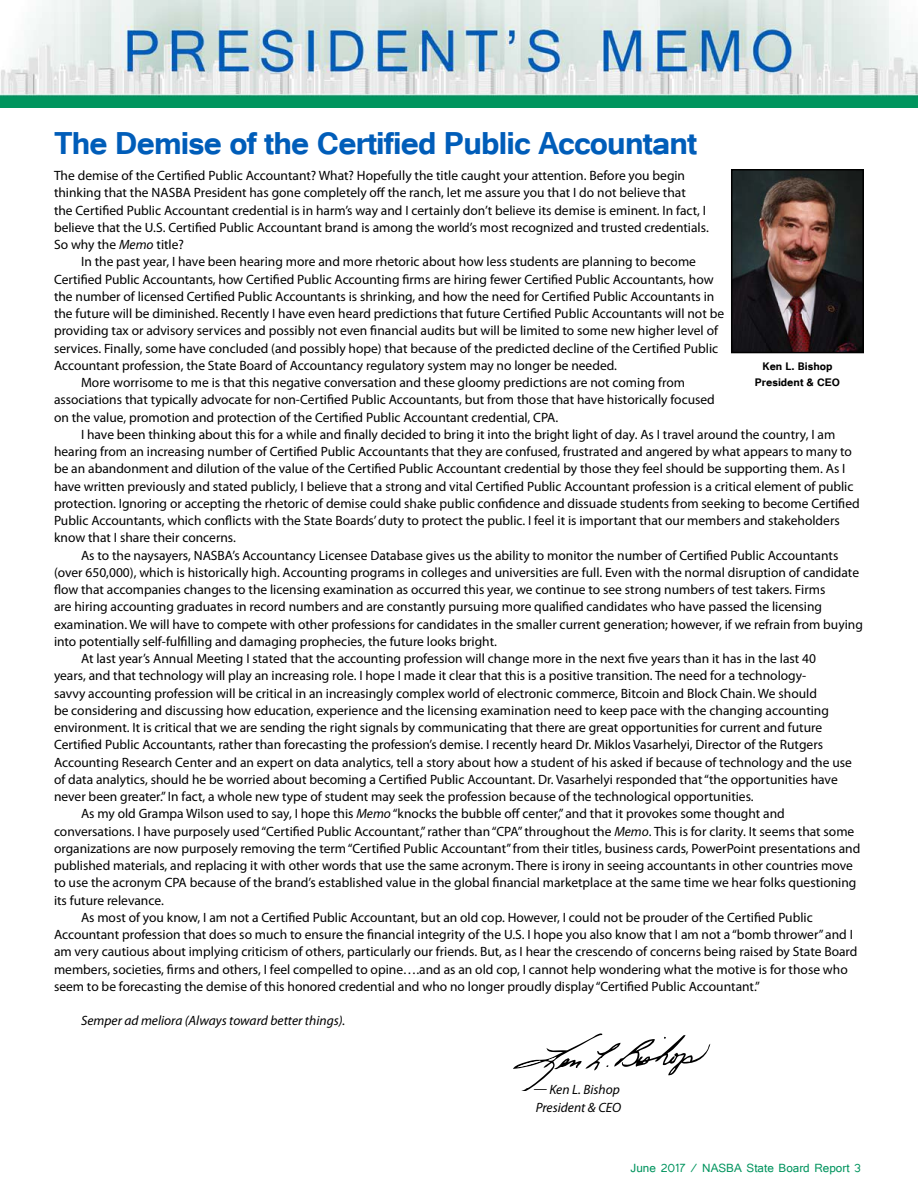
<style>
.page{position:relative;width:918px;height:1188px;background:#fff}
.page>*{position:absolute;margin:0;border:0;box-sizing:border-box;transform-origin:0 0}
.t1{font:700 39px "Tunga";letter-spacing:-.02em;color:#005db9}
.t2{font:15px "Tunga";color:#00945e}
.t3{font:13.5px/17.2px "Myriad Pro";color:#000}
.t4{font:italic 13.5px/17.2px "Myriad Pro";color:#000}
.t5{font:700 13.5px/16.2px "Tunga";color:#000;text-align:center}
.s1{font-style:italic}
</style>
<div class="page">
<img style="left:1px;top:1px;width:916px;height:106px">
<svg style="left:513px;top:1033px;width:197px;height:58px"></svg>
<img style="left:734px;top:172px;width:127px;height:178px">
<div style="left:731px;top:169px;width:133px;height:184px;border:2px solid #000"></div>
<h1 class="t1" style="left:54px;top:118px;width:645px">The Demise of the Certified Public Accountant</h1>
<p class="t3" style="left:54px;top:167px;width:656px">The demise of the Certified Public Accountant? What? Hopefully the title caught your attention. Before you begin thinking that the NASBA President has gone completely off the ranch, let me assure you that I do not believe that<br>the Certified Public Accountant credential is in harm’s way and I certainly don’t believe its demise is eminent. In fact, I believe that the U.S. Certified Public Accountant brand is among the world’s most recognized and trusted credentials.<br>So why the <span class="s1">Memo</span> title?</p>
<p class="t3" style="left:81px;top:253px;width:617px">In the past year, I have been hearing more and more rhetoric about how less students are planning to become</p>
<p class="t3" style="left:54px;top:270px;width:661px">Certified Public Accountants, how Certified Public Accounting firms are hiring fewer Certified Public Accountants, how</p>
<p class="t3" style="left:54px;top:287px;width:662px">the number of licensed Certified Public Accountants is shrinking, and how the need for Certified Public Accountants in</p>
<p class="t3" style="left:54px;top:305px;width:672px">the future will be diminished. Recently I have even heard predictions that future Certified Public Accountants will not be</p>
<p class="t3" style="left:54px;top:322px;width:666px">providing tax or advisory services and possibly not even financial audits but will be limited to some new higher level of</p>
<p class="t3" style="left:54px;top:339px;width:666px">services. Finally, some have concluded (and possibly hope) that because of the predicted decline of the Certified Public</p>
<p class="t3" style="left:54px;top:356px;width:565px">Accountant profession, the State Board of Accountancy regulatory system may no longer be needed.</p>
<p class="t3" style="left:81px;top:374px;width:606px">More worrisome to me is that this negative conversation and these gloomy predictions are not coming from</p>
<p class="t3" style="left:54px;top:391px;width:662px">associations that typically advocate for non-Certified Public Accountants, but from those that have historically focused</p>
<p class="t3" style="left:54px;top:408px;width:506px">on the value, promotion and protection of the Certified Public Accountant credential, CPA.</p>
<p class="t3" style="left:81px;top:426px;width:756px">I have been thinking about this for a while and finally decided to bring it into the bright light of day. As I travel around the country, I am</p>
<p class="t3" style="left:54px;top:443px;width:800px">hearing from an increasing number of Certified Public Accountants that they are confused, frustrated and angered by what appears to many to</p>
<p class="t3" style="left:54px;top:460px;width:793px">be an abandonment and dilution of the value of the Certified Public Accountant credential by those they feel should be supporting them. As I</p>
<p class="t3" style="left:54px;top:477px;width:801px">have written previously and stated publicly, I believe that a strong and vital Certified Public Accountant profession is a critical element of public</p>
<p class="t3" style="left:54px;top:495px;width:807px">protection. Ignoring or accepting the rhetoric of demise could shake public confidence and dissuade students from seeking to become Certified</p>
<p class="t3" style="left:54px;top:512px;width:787px">Public Accountants, which conflicts with the State Boards’ duty to protect the public. I feel it is important that our members and stakeholders</p>
<p class="t3" style="left:54px;top:529px;width:183px">know that I share their concerns.</p>
<p class="t3" style="left:81px;top:546px;width:759px">As to the naysayers, NASBA’s Accountancy Licensee Database gives us the ability to monitor the number of Certified Public Accountants</p>
<p class="t3" style="left:54px;top:564px;width:807px">(over 650,000), which is historically high. Accounting programs in colleges and universities are full. Even with the normal disruption of candidate</p>
<p class="t3" style="left:54px;top:581px;width:773px">flow that accompanies changes to the licensing examination as occurred this year, we continue to see strong numbers of test takers. Firms</p>
<p class="t3" style="left:54px;top:598px;width:770px">are hiring accounting graduates in record numbers and are constantly pursuing more qualified candidates who have passed the licensing</p>
<p class="t3" style="left:54px;top:615px;width:810px">examination. We will have to compete with other professions for candidates in the smaller current generation; however, if we refrain from buying</p>
<p class="t3" style="left:54px;top:633px;width:444px">into potentially self-fulfilling and damaging prophecies, the future looks bright.</p>
<p class="t3" style="left:81px;top:650px;width:737px">At last year’s Annual Meeting I stated that the accounting profession will change more in the next five years than it has in the last 40</p>
<p class="t3" style="left:54px;top:667px;width:754px">years, and that technology will play an increasing role. I hope I made it clear that this is a positive transition. The need for a technology-</p>
<p class="t3" style="left:54px;top:684px;width:765px">savvy accounting profession will be critical in an increasingly complex world of electronic commerce, Bitcoin and Block Chain. We should</p>
<p class="t3" style="left:54px;top:702px;width:777px">be considering and discussing how education, experience and the licensing examination need to keep pace with the changing accounting</p>
<p class="t3" style="left:54px;top:719px;width:770px">environment. It is critical that we are sending the right signals by communicating that there are great opportunities for current and future</p>
<p class="t3" style="left:54px;top:736px;width:771px">Certified Public Accountants, rather than forecasting the profession’s demise. I recently heard Dr. Miklos Vasarhelyi, Director of the Rutgers</p>
<p class="t3" style="left:54px;top:753px;width:799px">Accounting Research Center and an expert on data analytics, tell a story about how a student of his asked if because of technology and the use</p>
<p class="t3" style="left:54px;top:771px;width:785px">of data analytics, should he be worried about becoming a Certified Public Accountant. Dr. Vasarhelyi responded that “the opportunities have</p>
<p class="t3" style="left:54px;top:788px;width:701px">never been greater.” In fact, a whole new type of student may seek the profession because of the technological opportunities.</p>
<p class="t3" style="left:81px;top:805px;width:705px">As my old Grampa Wilson used to say, I hope this <span class="s1">Memo</span> “knocks the bubble off center,” and that it provokes some thought and</p>
<p class="t3" style="left:54px;top:822px;width:802px">conversations. I have purposely used “Certified Public Accountant,” rather than “CPA” throughout the <span class="s1">Memo</span>. This is for clarity. It seems that some</p>
<p class="t3" style="left:54px;top:840px;width:808px">organizations are now purposely removing the term “Certified Public Accountant” from their titles, business cards, PowerPoint presentations and</p>
<p class="t3" style="left:54px;top:857px;width:800px">published materials, and replacing it with other words that use the same acronym. There is irony in seeing accountants in other countries move</p>
<p class="t3" style="left:54px;top:874px;width:804px">to use the acronym CPA because of the brand’s established value in the global financial marketplace at the same time we hear folks questioning</p>
<p class="t3" style="left:54px;top:891px;width:111px">its future relevance.</p>
<p class="t3" style="left:81px;top:909px;width:733px">As most of you know, I am not a Certified Public Accountant, but an old cop. However, I could not be prouder of the Certified Public</p>
<p class="t3" style="left:54px;top:926px;width:801px">Accountant profession that does so much to ensure the financial integrity of the U.S. I hope you also know that I am not a “bomb thrower” and I</p>
<p class="t3" style="left:54px;top:943px;width:805px">am very cautious about implying criticism of others, particularly our friends. But, as I hear the crescendo of concerns being raised by State Board</p>
<p class="t3" style="left:54px;top:960px;width:795px">members, societies, firms and others, I feel compelled to opine….and as an old cop, I cannot help wondering what the motive is for those who</p>
<p class="t3" style="left:54px;top:978px;width:708px">seem to be forecasting the demise of this honored credential and who no longer proudly display “Certified Public Accountant.”</p>
<p class="t4" style="left:81px;top:1012px;width:266px">Semper ad meliora (Always toward better things).</p>
<p class="t5" style="left:755px;top:357px;width:87px">Ken L. Bishop<br>President &amp; CEO</p>
<p class="t4" style="left:533px;top:1081px;width:89px">— Ken L. Bishop<br>President &amp; CEO</p>
<p class="t2" style="left:631px;top:1158px;width:232px">June 2017 / NASBA State Board Report 3</p>
</div>
